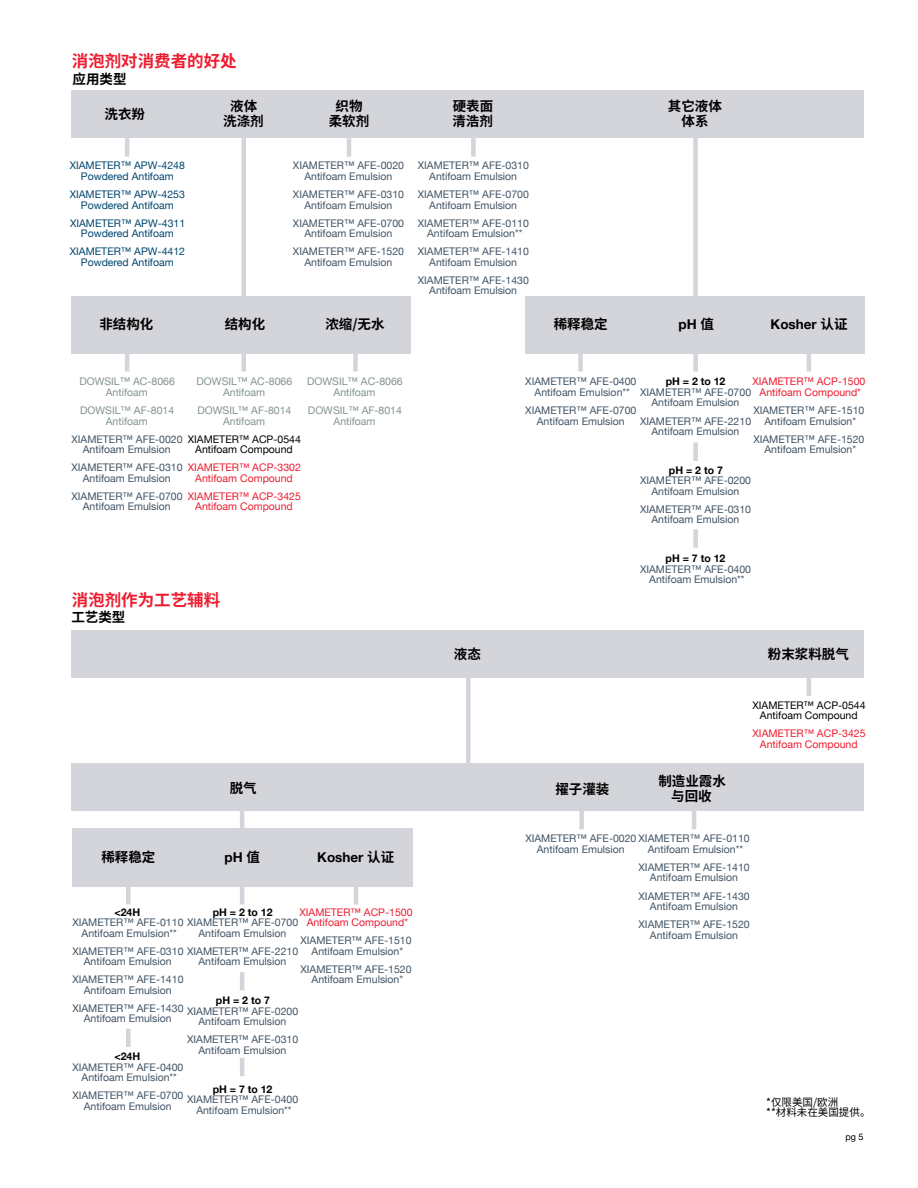
<style>
.page{position:relative;width:918px;height:1188px;background:#fff}
.page>*{position:absolute;margin:0;border:0;box-sizing:border-box;transform-origin:0 0}
.t1{font:700 16.5px "Noto Sans SC";color:#ed1c2f}
.t2{font:700 13.5px/15px "Noto Sans SC";color:#000;text-align:center}
.t3{font:700 13.5px "Helvetica Neue";color:#000}
.t4{font:10.5px/10.5px "Helvetica Neue";color:#415465;text-align:center}
.t5{font:10.5px/10.5px "Helvetica Neue";color:#ed1c2f;text-align:center}
.t6{font:10.5px/10.5px "Helvetica Neue";color:#00466f;text-align:center}
.t7{font:10.5px/10.5px "Helvetica Neue";color:#81948f;text-align:center}
.t8{font:10.5px/10.5px "Helvetica Neue";color:#000;text-align:center}
.t9{font:700 10.5px "Helvetica Neue";color:#000}
.t10{font:10.5px/10.5px "Noto Sans SC";color:#000}
.t11{font:9px "Helvetica Neue";color:#000}
.s1{font-family:"Noto Sans SC"}
</style>
<div class="page">
<div style="left:72px;top:91px;width:792px;height:47px;background:#d4d5da"></div>
<div style="left:72px;top:296px;width:339px;height:57px;background:#d4d5da"></div>
<div style="left:525px;top:296px;width:339px;height:57px;background:#d4d5da"></div>
<hr style="left:125px;top:138px;width:4px;height:19px;background:#d4d5da">
<hr style="left:125px;top:353px;width:4px;height:19px;background:#d4d5da">
<div style="left:578px;top:353px;width:5px;height:19px;background:#d4d5da"></div>
<hr style="left:347px;top:138px;width:4px;height:19px;background:#d4d5da">
<div style="left:353px;top:353px;width:5px;height:19px;background:#d4d5da"></div>
<hr style="left:807px;top:353px;width:4px;height:19px;background:#d4d5da">
<hr style="left:242px;top:353px;width:4px;height:19px;background:#d4d5da">
<div style="left:693px;top:353px;width:5px;height:19px;background:#d4d5da"></div>
<div style="left:693px;top:442px;width:5px;height:19px;background:#d4d5da"></div>
<div style="left:693px;top:529px;width:5px;height:19px;background:#d4d5da"></div>
<div style="left:471px;top:138px;width:5px;height:19px;background:#d4d5da"></div>
<hr style="left:242px;top:138px;width:4px;height:158px;background:#d4d5da">
<div style="left:693px;top:137px;width:5px;height:163px;background:#d4d5da"></div>
<div style="left:72px;top:630px;width:792px;height:48px;background:#d4d5da"></div>
<div style="left:72px;top:764px;width:792px;height:47px;background:#d4d5da"></div>
<div style="left:72px;top:828px;width:341px;height:58px;background:#d4d5da"></div>
<hr style="left:807px;top:678px;width:4px;height:18px;background:#d4d5da">
<hr style="left:692px;top:811px;width:4px;height:18px;background:#d4d5da">
<div style="left:579px;top:811px;width:5px;height:18px;background:#d4d5da"></div>
<hr style="left:240px;top:811px;width:4px;height:18px;background:#d4d5da">
<hr style="left:240px;top:886px;width:4px;height:18px;background:#d4d5da">
<hr style="left:240px;top:972px;width:4px;height:18px;background:#d4d5da">
<hr style="left:240px;top:1058px;width:4px;height:18px;background:#d4d5da">
<hr style="left:354px;top:886px;width:4px;height:18px;background:#d4d5da">
<hr style="left:126px;top:886px;width:4px;height:18px;background:#d4d5da">
<hr style="left:126px;top:1029px;width:4px;height:18px;background:#d4d5da">
<div style="left:466px;top:678px;width:5px;height:88px;background:#d4d5da"></div>
<h1 class="t1" style="left:72px;top:52px;width:166px">消泡剂对消费者的好处</h1>
<p class="t2" style="left:73px;top:72px;width:55px">应用类型</p>
<p class="t2" style="left:105px;top:107px;width:42px">洗衣羒</p>
<p class="t6" style="left:70px;top:161px;width:117px">XIAMETER™ APW-4248<br>Powdered Antifoam</p>
<p class="t6" style="left:70px;top:190px;width:117px">XIAMETER™ APW-4253<br>Powdered Antifoam</p>
<p class="t6" style="left:70px;top:218px;width:117px">XIAMETER™ APW-4311<br>Powdered Antifoam</p>
<p class="t6" style="left:70px;top:247px;width:117px">XIAMETER™ APW-4412<br>Powdered Antifoam</p>
<p class="t2" style="left:223px;top:99px;width:42px">液体洗涤剂</p>
<p class="t2" style="left:329px;top:99px;width:42px">织物柔软剂</p>
<p class="t2" style="left:452px;top:99px;width:42px;text-align:left">硬表面清浩剂</p>
<p class="t2" style="left:668px;top:99px;width:55px">其它液体体系</p>
<p class="t4" style="left:293px;top:161px;width:113px">XIAMETER™ AFE-0020<br>Antifoam Emulsion</p>
<p class="t4" style="left:293px;top:190px;width:113px">XIAMETER™ AFE-0310<br>Antifoam Emulsion</p>
<p class="t4" style="left:293px;top:218px;width:113px">XIAMETER™ AFE-0700<br>Antifoam Emulsion</p>
<p class="t4" style="left:293px;top:247px;width:113px">XIAMETER™ AFE-1520<br>Antifoam Emulsion</p>
<p class="t4" style="left:418px;top:161px;width:113px">XIAMETER™ AFE-0310<br>Antifoam Emulsion</p>
<p class="t4" style="left:418px;top:190px;width:113px">XIAMETER™ AFE-0700<br>Antifoam Emulsion</p>
<p class="t4" style="left:418px;top:218px;width:113px">XIAMETER™ AFE-0110<br>Antifoam Emulsion**</p>
<p class="t4" style="left:418px;top:247px;width:113px">XIAMETER™ AFE-1410<br>Antifoam Emulsion</p>
<p class="t4" style="left:418px;top:275px;width:113px">XIAMETER™ AFE-1430<br>Antifoam Emulsion</p>
<p class="t2" style="left:99px;top:317px;width:55px">非结构化</p>
<p class="t2" style="left:225px;top:317px;width:42px">结构化</p>
<p class="t2" style="left:325px;top:317px;width:61px">浓缩/无水</p>
<p class="t2" style="left:554px;top:317px;width:55px">稀释稳定</p>
<p class="t3" style="left:679px;top:314px;width:37px">pH <span class="s1">值</span></p>
<p class="t3" style="left:771px;top:314px;width:79px">Kosher <span class="s1">认证</span></p>
<p class="t7" style="left:197px;top:377px;width:97px">DOWSIL™ AC-8066<br>Antifoam</p>
<p class="t7" style="left:197px;top:406px;width:96px">DOWSIL™ AF-8014<br>Antifoam</p>
<p class="t8" style="left:188px;top:434px;width:115px">XIAMETER™ ACP-0544<br>Antifoam Compound</p>
<p class="t5" style="left:188px;top:463px;width:115px">XIAMETER™ ACP-3302<br>Antifoam Compound</p>
<p class="t5" style="left:188px;top:491px;width:115px">XIAMETER™ ACP-3425<br>Antifoam Compound</p>
<p class="t7" style="left:307px;top:377px;width:97px">DOWSIL™ AC-8066<br>Antifoam</p>
<p class="t7" style="left:308px;top:406px;width:96px">DOWSIL™ AF-8014<br>Antifoam</p>
<p class="t7" style="left:79px;top:377px;width:97px">DOWSIL™ AC-8066<br>Antifoam</p>
<p class="t7" style="left:80px;top:406px;width:96px">DOWSIL™ AF-8014<br>Antifoam</p>
<p class="t4" style="left:71px;top:434px;width:113px">XIAMETER™ AFE-0020<br>Antifoam Emulsion</p>
<p class="t4" style="left:71px;top:463px;width:113px">XIAMETER™ AFE-0310<br>Antifoam Emulsion</p>
<p class="t4" style="left:71px;top:491px;width:113px">XIAMETER™ AFE-0700<br>Antifoam Emulsion</p>
<h1 class="t1" style="left:72px;top:591px;width:150px">消泡剂作为工艺辅料</h1>
<p class="t2" style="left:71px;top:610px;width:55px">工艺类型</p>
<p class="t2" style="left:454px;top:647px;width:28px">液态</p>
<p class="t2" style="left:230px;top:781px;width:28px">脱气</p>
<p class="t2" style="left:101px;top:850px;width:55px">稀释稳定</p>
<p class="t3" style="left:225px;top:847px;width:37px">pH <span class="s1">值</span></p>
<p class="t3" style="left:317px;top:847px;width:79px">Kosher <span class="s1">认证</span></p>
<p class="t5" style="left:299px;top:907px;width:115px">XIAMETER™ ACP-1500<br>Antifoam Compound*</p>
<p class="t4" style="left:300px;top:936px;width:113px">XIAMETER™ AFE-1510<br>Antifoam Emulsion*</p>
<p class="t4" style="left:300px;top:964px;width:113px">XIAMETER™ AFE-1520<br>Antifoam Emulsion*</p>
<p class="t9" style="left:115px;top:904px;width:27px">&lt;24H</p>
<p class="t4" style="left:82px;top:928px;width:97px">Antifoam Emulsion**</p>
<p class="t4" style="left:72px;top:953px;width:113px;line-height:18px">Antifoam Emulsion<br>XIAMETER™ AFE-1410</p>
<p class="t4" style="left:72px;top:982px;width:113px;line-height:18px">Antifoam Emulsion<br>XIAMETER™ AFE-1430</p>
<p class="t4" style="left:84px;top:1014px;width:89px">Antifoam Emulsion</p>
<p class="t9" style="left:115px;top:1048px;width:27px">&lt;24H</p>
<p class="t4" style="left:72px;top:1062px;width:113px">XIAMETER™ AFE-0400<br>Antifoam Emulsion**</p>
<p class="t4" style="left:72px;top:1091px;width:113px">XIAMETER™ AFE-0700<br>Antifoam Emulsion</p>
<p class="t9" style="left:213px;top:904px;width:61px">pH = 2 to 12</p>
<p class="t4" style="left:199px;top:918px;width:101px;text-align:left;text-indent:-126px">XIAMETER™ AFE-0110 XIAMETER™ AFE-0700<br>Antifoam Emulsion</p>
<p class="t4" style="left:199px;top:946px;width:101px;text-align:left;text-indent:-126px">XIAMETER™ AFE-0310 XIAMETER™ AFE-2210<br>Antifoam Emulsion</p>
<p class="t9" style="left:216px;top:992px;width:55px">pH = 2 to 7</p>
<p class="t4" style="left:187px;top:1006px;width:113px">XIAMETER™ AFE-0200<br>Antifoam Emulsion</p>
<p class="t4" style="left:187px;top:1035px;width:113px">XIAMETER™ AFE-0310<br>Antifoam Emulsion</p>
<p class="t9" style="left:213px;top:1081px;width:61px">pH = 7 to 12</p>
<p class="t4" style="left:187px;top:1095px;width:113px">XIAMETER™ AFE-0400<br>Antifoam Emulsion**</p>
<p class="t5" style="left:752px;top:377px;width:115px">XIAMETER™ ACP-1500<br>Antifoam Compound*</p>
<p class="t4" style="left:753px;top:406px;width:113px">XIAMETER™ AFE-1510<br>Antifoam Emulsion*</p>
<p class="t4" style="left:753px;top:434px;width:113px">XIAMETER™ AFE-1520<br>Antifoam Emulsion*</p>
<p class="t4" style="left:525px;top:377px;width:113px">XIAMETER™ AFE-0400<br>Antifoam Emulsion**</p>
<p class="t4" style="left:525px;top:406px;width:113px">XIAMETER™ AFE-0700<br>Antifoam Emulsion</p>
<p class="t9" style="left:666px;top:374px;width:61px">pH = 2 to 12</p>
<p class="t4" style="left:640px;top:388px;width:113px">XIAMETER™ AFE-0700<br>Antifoam Emulsion</p>
<p class="t4" style="left:640px;top:416px;width:113px">XIAMETER™ AFE-2210<br>Antifoam Emulsion</p>
<p class="t9" style="left:669px;top:462px;width:55px">pH = 2 to 7</p>
<p class="t4" style="left:640px;top:476px;width:113px">XIAMETER™ AFE-0200<br>Antifoam Emulsion</p>
<p class="t4" style="left:640px;top:505px;width:113px">XIAMETER™ AFE-0310<br>Antifoam Emulsion</p>
<p class="t9" style="left:666px;top:551px;width:61px">pH = 7 to 12</p>
<p class="t4" style="left:640px;top:565px;width:113px">XIAMETER™ AFE-0400<br>Antifoam Emulsion**</p>
<p class="t2" style="left:768px;top:646px;width:82px">粉末浆料脱气</p>
<p class="t2" style="left:555px;top:781px;width:55px">擢子灌装</p>
<p class="t2" style="left:658px;top:774px;width:69px">制造业霞水与回收</p>
<p class="t8" style="left:753px;top:700px;width:115px">XIAMETER™ ACP-0544<br>Antifoam Compound</p>
<p class="t5" style="left:753px;top:729px;width:115px">XIAMETER™ ACP-3425<br>Antifoam Compound</p>
<p class="t4" style="left:648px;top:834px;width:103px;text-align:left;text-indent:-122px">XIAMETER™ AFE-0020 XIAMETER™ AFE-0110<br>Antifoam Emulsion**</p>
<p class="t4" style="left:639px;top:863px;width:113px">XIAMETER™ AFE-1410<br>Antifoam Emulsion</p>
<p class="t4" style="left:639px;top:891px;width:113px">XIAMETER™ AFE-1430<br>Antifoam Emulsion</p>
<p class="t4" style="left:639px;top:920px;width:113px">XIAMETER™ AFE-1520<br>Antifoam Emulsion</p>
<p class="t4" style="left:537px;top:845px;width:89px">Antifoam Emulsion</p>
<p class="t10" style="left:766px;top:1097px;width:106px">*仅限美国/欧洲<br>**材料未在美国提供。</p>
<p class="t11" style="left:846px;top:1131px;width:20px">pg 5</p>
</div>
